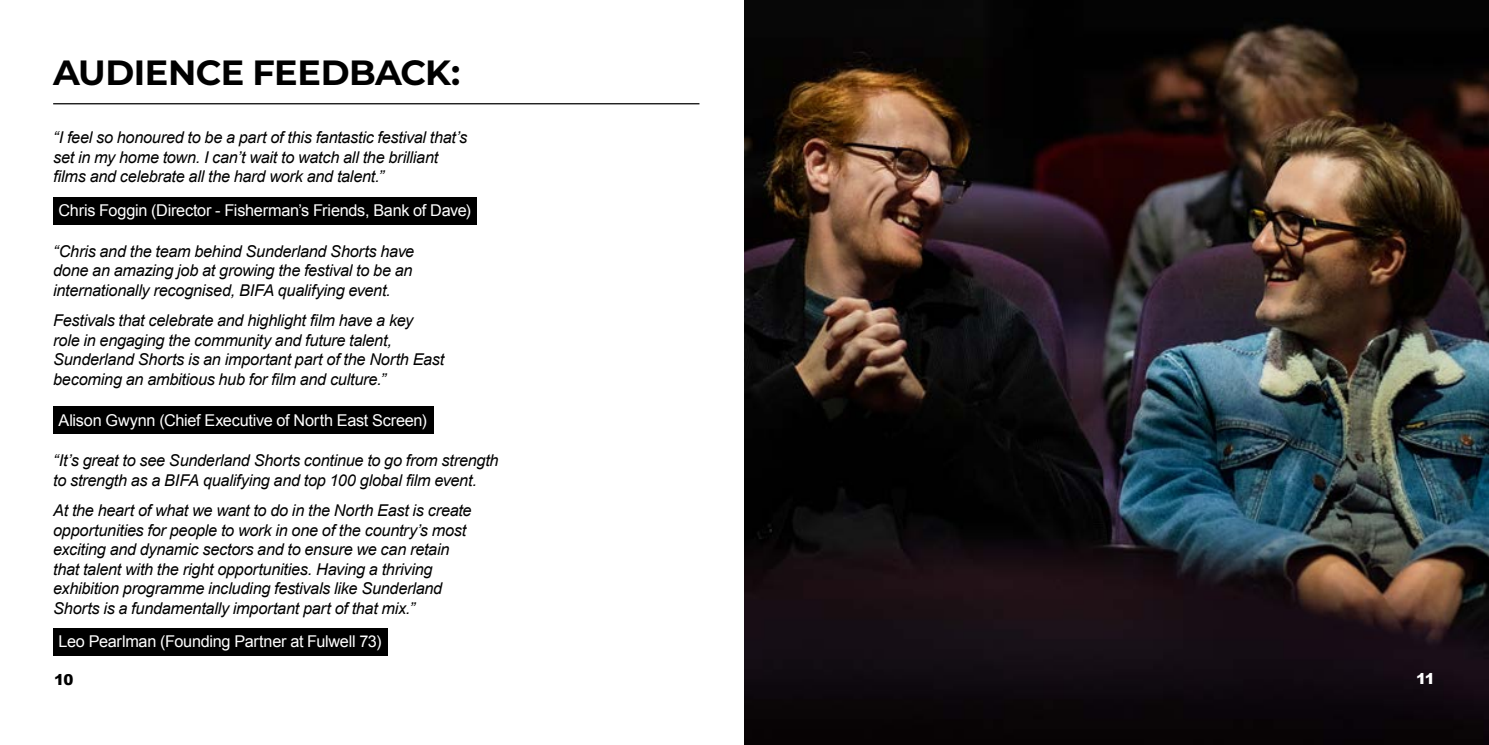
<style>
.page{position:relative;width:1489px;height:745px;background:#fff}
.page>*{position:absolute;margin:0;border:0;box-sizing:border-box;transform-origin:0 0}
.t1{font:700 35px "Montserrat";letter-spacing:-.015em;color:#000}
.t2{font:italic 16.25px/19.5px "Arial";letter-spacing:-.015em;color:#000}
.t3{font:16.25px "Arial";letter-spacing:-.015em;color:#fff}
.t4{font:900 15px "Arial";color:#000}
.t5{font:900 15px "Arial";color:#fff}
</style>
<div class="page">
<img style="left:744px;top:0;width:744px;height:744px">
<div style="left:53px;top:197px;width:423px;height:28px;background:#000"></div>
<div style="left:53px;top:406px;width:380px;height:28px;background:#000"></div>
<div style="left:53px;top:628px;width:334px;height:27px;background:#000"></div>
<hr style="left:53px;top:103px;width:646px;height:1px;background:#000">
<h1 class="t1" style="left:53px;top:47px;width:408px">AUDIENCE FEEDBACK:</h1>
<p class="t2" style="left:53px;top:128px;width:415px">“I feel so honoured to be a part of this fantastic festival that’s set in my home town. I can’t wait to watch all the brilliant films and celebrate all the hard work and talent.”</p>
<p class="t3" style="left:58px;top:200px;width:414px">Chris Foggin (Director - Fisherman’s Friends, Bank of Dave)</p>
<p class="t2" style="left:53px;top:241px;width:362px;text-align:justify">“Chris and the team behind Sunderland Shorts have done an amazing job at growing the festival to be an internationally recognised, BIFA qualifying event.</p>
<p class="t2" style="left:53px;top:311px;width:392px">Festivals that celebrate and highlight film have a key<br>role in engaging the community and future talent, Sunderland Shorts is an important part of the North East becoming an ambitious hub for film and culture.”</p>
<p class="t3" style="left:58px;top:409px;width:370px">Alison Gwynn (Chief Executive of North East Screen)</p>
<p class="t2" style="left:53px;top:451px;width:447px">“It’s great to see Sunderland Shorts continue to go from strength to strength as a BIFA qualifying and top 100 global film event.</p>
<p class="t2" style="left:53px;top:500px;width:420px">At the heart of what we want to do in the North East is create opportunities for people to work in one of the country’s most exciting and dynamic sectors and to ensure we can retain that talent with the right opportunities. Having a thriving exhibition programme including festivals like Sunderland Shorts is a fundamentally important part of that mix.”</p>
<p class="t3" style="left:58px;top:630px;width:324px">Leo Pearlman (Founding Partner at Fulwell 73)</p>
<p class="t4" style="left:54px;top:668px;width:21px">10</p>
<p class="t5" style="left:1415px;top:667px;width:20px">11</p>
</div>
